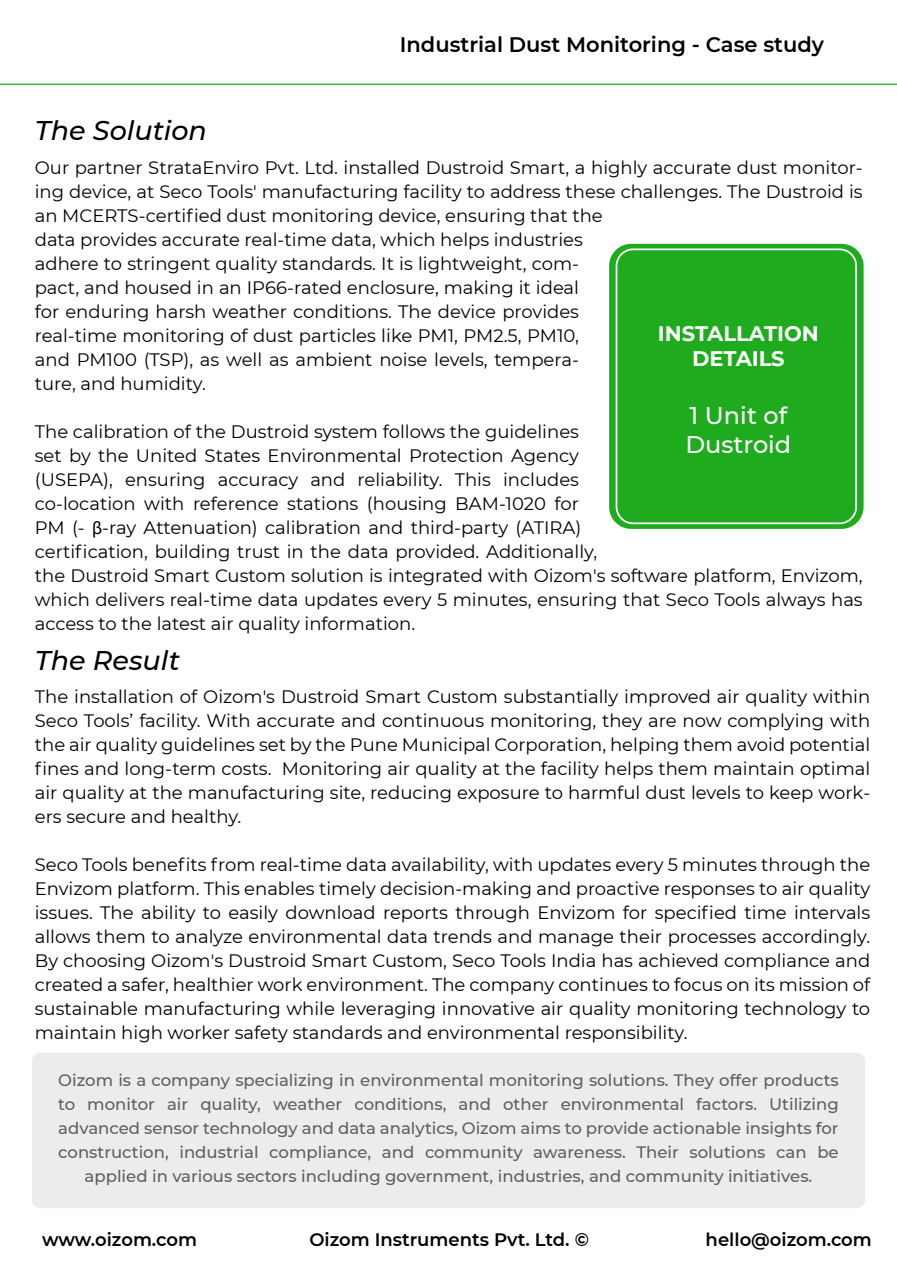
<style>
.page{position:relative;width:897px;height:1264px;background:#fff}
.page>*{position:absolute;margin:0;border:0;box-sizing:border-box;transform-origin:0 0}
.t1{font:italic 500 27px "Montserrat";color:#000}
.t2{font:500 24px/28.8px "Montserrat";color:#fff}
.t3{font:600 21px "Montserrat";color:#000}
.t4{font:700 21px/25.2px "Montserrat";color:#fff;text-align:center}
.t5{font:18px/24px "Montserrat";color:#000}
.t6{font:600 18px "Montserrat";color:#000}
.t7{font:500 16.5px/24px "Montserrat";color:#5f5f5f;text-align:center}
.s1{font-family:"Myriad Pro"}
</style>
<div class="page">
<div style="left:32px;top:1053px;width:832px;height:155px;background:#ececec;border-radius:8px"></div>
<hr style="left:0;top:84px;width:896px;height:1px;background:#45b146">
<div style="left:609px;top:244px;width:254px;height:285px;background:#1eac1e;border-radius:22px"></div>
<div style="left:615px;top:248px;width:241px;height:276px;border:2px solid #fff;border-radius:17px"></div>
<p class="t3" style="left:400px;top:36px;width:425px">Industrial Dust Monitoring - Case study</p>
<h1 class="t1" style="left:35px;top:120px;width:174px">The Solution</h1>
<p class="t5" style="left:35px;top:155px;width:829px">Our partner StrataEnviro Pvt. Ltd. installed Dustroid Smart, a highly accurate dust monitor&shy;ing device, at Seco Tools' manufacturing facility to address these challenges. The Dustroid is an MCERTS-certified dust monitoring device, ensuring that the<br>data provides accurate real-time data, which helps industries<br>adhere to stringent quality standards. It is lightweight, com-<br>pact, and housed in an IP66-rated enclosure, making it ideal<br>for enduring harsh weather conditions. The device provides<br>real-time monitoring of dust particles like PM1, PM2.5, PM10,<br>and PM100 (TSP), as well as ambient noise levels, tempera-<br>ture, and humidity.</p>
<p class="t5" style="left:35px;top:419px;width:829px">The calibration of the Dustroid system follows the guidelines<br>set by the United States Environmental Protection Agency<br>(USEPA), ensuring accuracy and reliability. This includes<br>co-location with reference stations (housing BAM-1020 for<br>PM (- <span class="s1">β</span>-ray Attenuation) calibration and third-party (ATIRA)<br>certification, building trust in the data provided. Additionally,<br>the Dustroid Smart Custom solution is integrated with Oizom's software platform, Envizom, which delivers real-time data updates every 5 minutes, ensuring that Seco Tools always has access to the latest air quality information.</p>
<p class="t4" style="left:657px;top:322px;width:162px">INSTALLATION<br>DETAILS</p>
<h2 class="t2" style="left:685px;top:403px;width:107px">1 Unit of<br>Dustroid</h2>
<h1 class="t1" style="left:35px;top:649px;width:147px">The Result</h1>
<p class="t5" style="left:35px;top:684px;width:836px;text-align:justify">The installation of Oizom's Dustroid Smart Custom substantially improved air quality within Seco Tools’ facility. With accurate and continuous monitoring, they are now complying with the air quality guidelines set by the Pune Municipal Corporation, helping them avoid potential fines and long-term costs. Monitoring air quality at the facility helps them maintain optimal air quality at the manufacturing site, reducing exposure to harmful dust levels to keep work&shy;ers secure and healthy.</p>
<p class="t5" style="left:35px;top:852px;width:836px;text-align:justify">Seco Tools benefits from real-time data availability, with updates every 5 minutes through the Envizom platform. This enables timely decision-making and proactive responses to air quality issues. The ability to easily download reports through Envizom for specified time intervals allows them to analyze environmental data trends and manage their processes accordingly.<br>By choosing Oizom's Dustroid Smart Custom, Seco Tools India has achieved compliance and created a safer, healthier work environment. The company continues to focus on its mission of sustainable manufacturing while leveraging innovative air quality monitoring technology to maintain high worker safety standards and environmental responsibility.</p>
<p class="t7" style="left:58px;top:1069px;width:782px">Oizom is a company specializing in environmental monitoring solutions. They offer products to monitor air quality, weather conditions, and other environmental factors. Utilizing advanced sensor technology and data analytics, Oizom aims to provide actionable insights for construction, industrial compliance, and community awareness. Their solutions can be applied in various sectors including government, industries, and community initiatives.</p>
<p class="t6" style="left:42px;top:1232px;width:156px">www.oizom.com</p>
<p class="t6" style="left:705px;top:1232px;width:168px">hello@oizom.com</p>
<p class="t6" style="left:309px;top:1232px;width:281px">Oizom Instruments Pvt. Ltd. ©</p>
</div>
